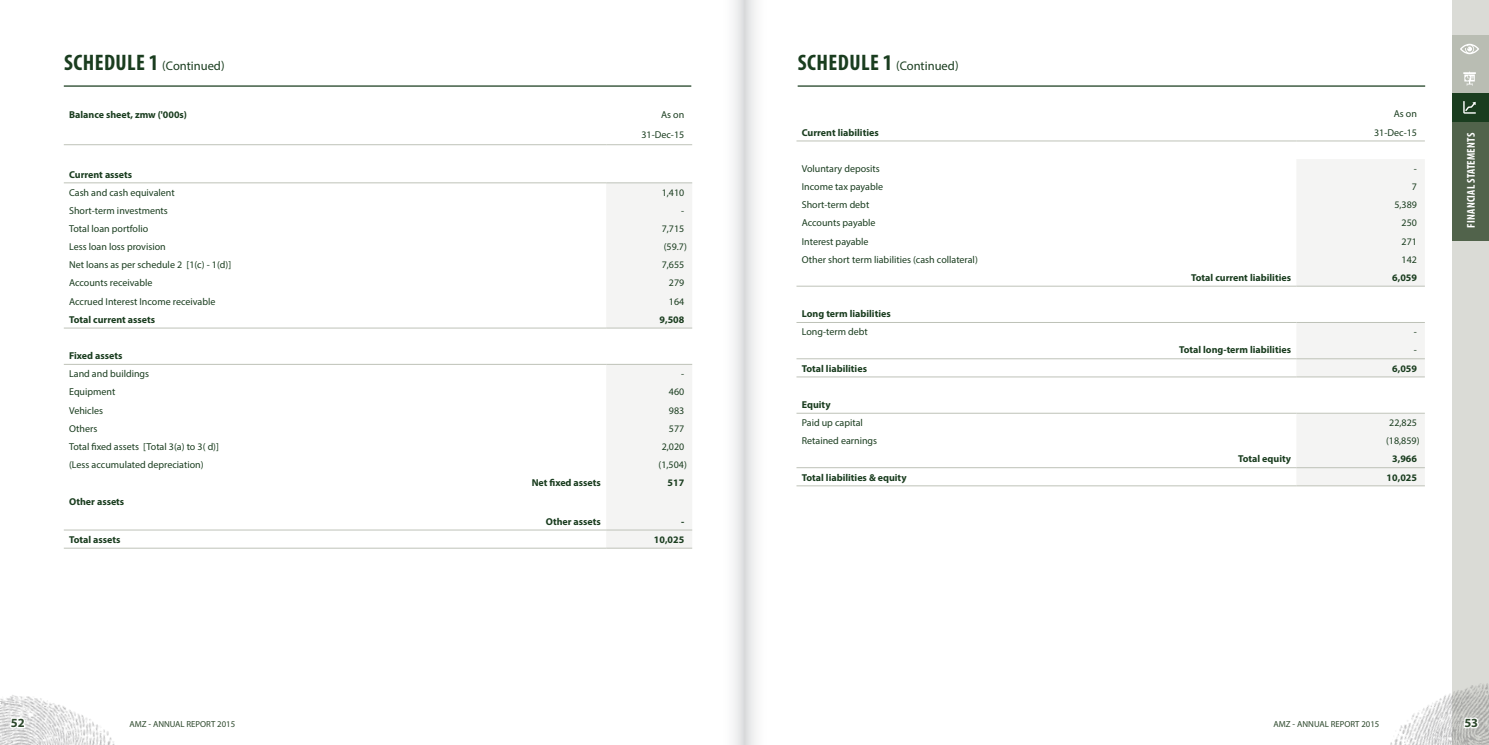
<style>
.page{position:relative;width:1489px;height:745px;background:#fff}
.page>*{position:absolute;margin:0;border:0;box-sizing:border-box;transform-origin:0 0}
.t1{font:12.5px "Myriad Pro";color:#1a3d1f}
.t2{font:700 12.5px "Myriad Pro";color:#2d482c}
.t3{font:700 condensed 11.25px "Myriad Pro";letter-spacing:.02em;color:#fff}
.t4{font:10px/20px "Myriad Pro";color:#1a3d1f;text-align:right}
.t5{font:700 10px "Myriad Pro";color:#1a3d1f}
.t6{font:8.75px "Myriad Pro";color:#2d482c}
.s1{font-weight:700;font-stretch:condensed;font-size:22.5px}
</style>
<div class="page">
<div style="left:1452px;top:0;width:36px;height:744px;background:#dadbd6"></div>
<img style="left:0;top:695px;width:114px;height:49px">
<img style="left:1390px;top:683px;width:98px;height:61px">
<div style="left:1452px;top:35px;width:36px;height:29px;background:#b9bdb3"></div>
<svg style="left:1460px;top:44px;width:18px;height:10px"></svg>
<div style="left:1452px;top:64px;width:36px;height:29px;background:#b9bdb3"></div>
<div style="left:1452px;top:122px;width:36px;height:118px;background:#51634b"></div>
<div style="left:1452px;top:93px;width:36px;height:29px;background:#1a3d1f"></div>
<svg style="left:1463px;top:71px;width:12px;height:15px"></svg>
<svg style="left:1463px;top:101px;width:12px;height:13px"></svg>
<svg style="left:1461px;top:715px;width:18px;height:14px"></svg>
<svg style="left:8px;top:715px;width:19px;height:14px"></svg>
<svg style="left:606px;top:183px;width:86px;height:364px"></svg>
<hr style="left:64px;top:144px;width:542px;height:1px;background:#bec2b8">
<hr style="left:606px;top:144px;width:86px;height:1px;background:#bec2b8">
<hr style="left:64px;top:182px;width:542px;height:1px;background:#bec2b8">
<hr style="left:606px;top:182px;width:86px;height:1px;background:#bec2b8">
<hr style="left:64px;top:327px;width:542px;height:1px;background:#bec2b8">
<hr style="left:606px;top:327px;width:86px;height:1px;background:#bec2b8">
<hr style="left:64px;top:364px;width:542px;height:1px;background:#bec2b8">
<hr style="left:606px;top:364px;width:86px;height:1px;background:#bec2b8">
<hr style="left:64px;top:529px;width:542px;height:1px;background:#bec2b8">
<hr style="left:606px;top:529px;width:86px;height:1px;background:#bec2b8">
<hr style="left:64px;top:547px;width:542px;height:1px;background:#bec2b8">
<hr style="left:606px;top:547px;width:86px;height:1px;background:#bec2b8">
<svg style="left:1296px;top:159px;width:128px;height:326px"></svg>
<div style="left:1296px;top:395px;width:128px;height:18px;background:#fff"></div>
<hr style="left:1296px;top:140px;width:128px;height:1px;background:#bec2b8">
<hr style="left:796px;top:358px;width:500px;height:1px;background:#bec2b8">
<hr style="left:1296px;top:358px;width:128px;height:1px;background:#bec2b8">
<hr style="left:796px;top:467px;width:500px;height:1px;background:#bec2b8">
<hr style="left:1296px;top:467px;width:128px;height:1px;background:#bec2b8">
<hr style="left:796px;top:485px;width:500px;height:1px;background:#bec2b8">
<hr style="left:1296px;top:485px;width:128px;height:1px;background:#bec2b8">
<hr style="left:796px;top:412px;width:500px;height:1px;background:#bec2b8">
<hr style="left:1296px;top:412px;width:128px;height:1px;background:#bec2b8">
<hr style="left:796px;top:376px;width:500px;height:1px;background:#bec2b8">
<hr style="left:1296px;top:376px;width:128px;height:1px;background:#bec2b8">
<hr style="left:796px;top:322px;width:500px;height:1px;background:#bec2b8">
<hr style="left:1296px;top:322px;width:128px;height:1px;background:#bec2b8">
<hr style="left:796px;top:286px;width:500px;height:1px;background:#bec2b8">
<hr style="left:1296px;top:286px;width:128px;height:1px;background:#bec2b8">
<hr style="left:796px;top:140px;width:500px;height:1px;background:#bec2b8">
<hr style="left:797px;top:85px;width:627px;height:2px;background:#1a3d1f">
<hr style="left:64px;top:85px;width:627px;height:2px;background:#1a3d1f">
<svg style="left:744px;top:0;width:12px;height:744px"></svg>
<svg style="left:733px;top:0;width:11px;height:744px"></svg>
<p class="t1" style="left:64px;top:58px;width:162px"><span class="s1">SCHEDULE 1</span> (Continued)</p>
<p class="t1" style="left:797px;top:58px;width:162px"><span class="s1">SCHEDULE 1</span> (Continued)</p>
<p class="t5" style="left:69px;top:108px;width:119px">Balance sheet, zmw ('000s)</p>
<p class="t4" style="left:641px;top:105px;width:44px">As on<br>31-Dec-15</p>
<p class="t5" style="left:69px;top:167px;width:65px">Current assets</p>
<p class="t4" style="left:69px;top:182px;width:107px">Cash and cash equivalent</p>
<p class="t4" style="left:661px;top:182px;width:24px">1,410</p>
<p class="t4" style="left:69px;top:200px;width:100px">Short-term investments</p>
<p class="t4" style="left:681px;top:200px;width:5px">-</p>
<p class="t4" style="left:69px;top:218px;width:81px">Total loan portfolio</p>
<p class="t4" style="left:661px;top:218px;width:24px">7,715</p>
<p class="t4" style="left:69px;top:236px;width:98px">Less loan loss provision</p>
<p class="t4" style="left:663px;top:236px;width:25px">(59.7)</p>
<p class="t4" style="left:69px;top:254px;width:164px">Net loans as per schedule 2 [1(c) - 1(d)]</p>
<p class="t4" style="left:661px;top:254px;width:24px">7,655</p>
<p class="t4" style="left:69px;top:273px;width:85px">Accounts receivable</p>
<p class="t4" style="left:669px;top:273px;width:17px">279</p>
<p class="t4" style="left:69px;top:291px;width:148px">Accrued Interest Income receivable</p>
<p class="t4" style="left:669px;top:291px;width:17px">164</p>
<p class="t5" style="left:69px;top:312px;width:88px">Total current assets</p>
<p class="t5" style="left:659px;top:312px;width:26px">9,508</p>
<p class="t5" style="left:69px;top:349px;width:55px">Fixed assets</p>
<p class="t4" style="left:69px;top:363px;width:81px">Land and buildings</p>
<p class="t4" style="left:681px;top:363px;width:5px">-</p>
<p class="t4" style="left:69px;top:381px;width:48px">Equipment</p>
<p class="t4" style="left:669px;top:381px;width:17px">460</p>
<p class="t4" style="left:69px;top:399px;width:35px">Vehicles</p>
<p class="t4" style="left:669px;top:399px;width:17px">983</p>
<p class="t4" style="left:69px;top:418px;width:30px">Others</p>
<p class="t4" style="left:669px;top:418px;width:17px">577</p>
<p class="t4" style="left:69px;top:436px;width:151px">Total fixed assets [Total 3(a) to 3( d)]</p>
<p class="t4" style="left:661px;top:436px;width:24px">2,020</p>
<p class="t4" style="left:69px;top:454px;width:136px">(Less accumulated depreciation)</p>
<p class="t4" style="left:658px;top:454px;width:30px">(1,504)</p>
<p class="t5" style="left:531px;top:476px;width:71px">Net fixed assets</p>
<p class="t5" style="left:667px;top:476px;width:18px">517</p>
<p class="t5" style="left:69px;top:495px;width:57px">Other assets</p>
<p class="t5" style="left:545px;top:514px;width:57px">Other assets</p>
<p class="t5" style="left:681px;top:514px;width:5px">-</p>
<p class="t5" style="left:69px;top:532px;width:53px">Total assets</p>
<p class="t5" style="left:654px;top:532px;width:32px">10,025</p>
<p class="t4" style="left:1393px;top:104px;width:25px">As on</p>
<p class="t5" style="left:801px;top:126px;width:78px">Current liabilities</p>
<p class="t4" style="left:1373px;top:122px;width:44px">31-Dec-15</p>
<p class="t4" style="left:801px;top:158px;width:80px">Voluntary deposits</p>
<p class="t4" style="left:1413px;top:158px;width:5px">-</p>
<p class="t4" style="left:801px;top:176px;width:83px">Income tax payable</p>
<p class="t4" style="left:1411px;top:176px;width:7px">7</p>
<p class="t4" style="left:801px;top:194px;width:69px">Short-term debt</p>
<p class="t4" style="left:1394px;top:194px;width:24px">5,389</p>
<p class="t4" style="left:801px;top:213px;width:75px">Accounts payable</p>
<p class="t4" style="left:1401px;top:213px;width:17px">250</p>
<p class="t4" style="left:801px;top:231px;width:68px">Interest payable</p>
<p class="t4" style="left:1401px;top:231px;width:17px">271</p>
<p class="t4" style="left:801px;top:249px;width:177px">Other short term liabilities (cash collateral)</p>
<p class="t4" style="left:1401px;top:249px;width:17px">142</p>
<p class="t5" style="left:1191px;top:271px;width:101px">Total current liabilities</p>
<p class="t5" style="left:1391px;top:271px;width:26px">6,059</p>
<p class="t5" style="left:801px;top:307px;width:90px">Long term liabilities</p>
<p class="t4" style="left:801px;top:321px;width:67px">Long-term debt</p>
<p class="t4" style="left:1413px;top:321px;width:5px">-</p>
<p class="t5" style="left:1178px;top:343px;width:113px">Total long-term liabilities</p>
<p class="t4" style="left:1413px;top:340px;width:5px">-</p>
<p class="t5" style="left:801px;top:361px;width:67px">Total liabilities</p>
<p class="t5" style="left:1391px;top:361px;width:26px">6,059</p>
<p class="t5" style="left:801px;top:398px;width:30px">Equity</p>
<p class="t4" style="left:801px;top:412px;width:63px">Paid up capital</p>
<p class="t4" style="left:1389px;top:412px;width:29px">22,825</p>
<p class="t4" style="left:801px;top:430px;width:77px">Retained earnings</p>
<p class="t4" style="left:1385px;top:430px;width:35px">(18,859)</p>
<p class="t5" style="left:1237px;top:452px;width:54px">Total equity</p>
<p class="t5" style="left:1391px;top:452px;width:26px">3,966</p>
<p class="t5" style="left:801px;top:470px;width:106px">Total liabilities &amp; equity</p>
<p class="t5" style="left:1386px;top:470px;width:32px">10,025</p>
<p class="t3" style="left:1464px;top:227px;width:96px;rotate:-90deg">FINANCIAL STATEMENTS</p>
<p class="t2" style="left:11px;top:714px;width:15px">52</p>
<p class="t6" style="left:129px;top:718px;width:107px">AMZ - ANNUAL REPORT 2015</p>
<p class="t6" style="left:1273px;top:718px;width:107px">AMZ - ANNUAL REPORT 2015</p>
<p class="t2" style="left:1464px;top:714px;width:15px">53</p>
</div>
